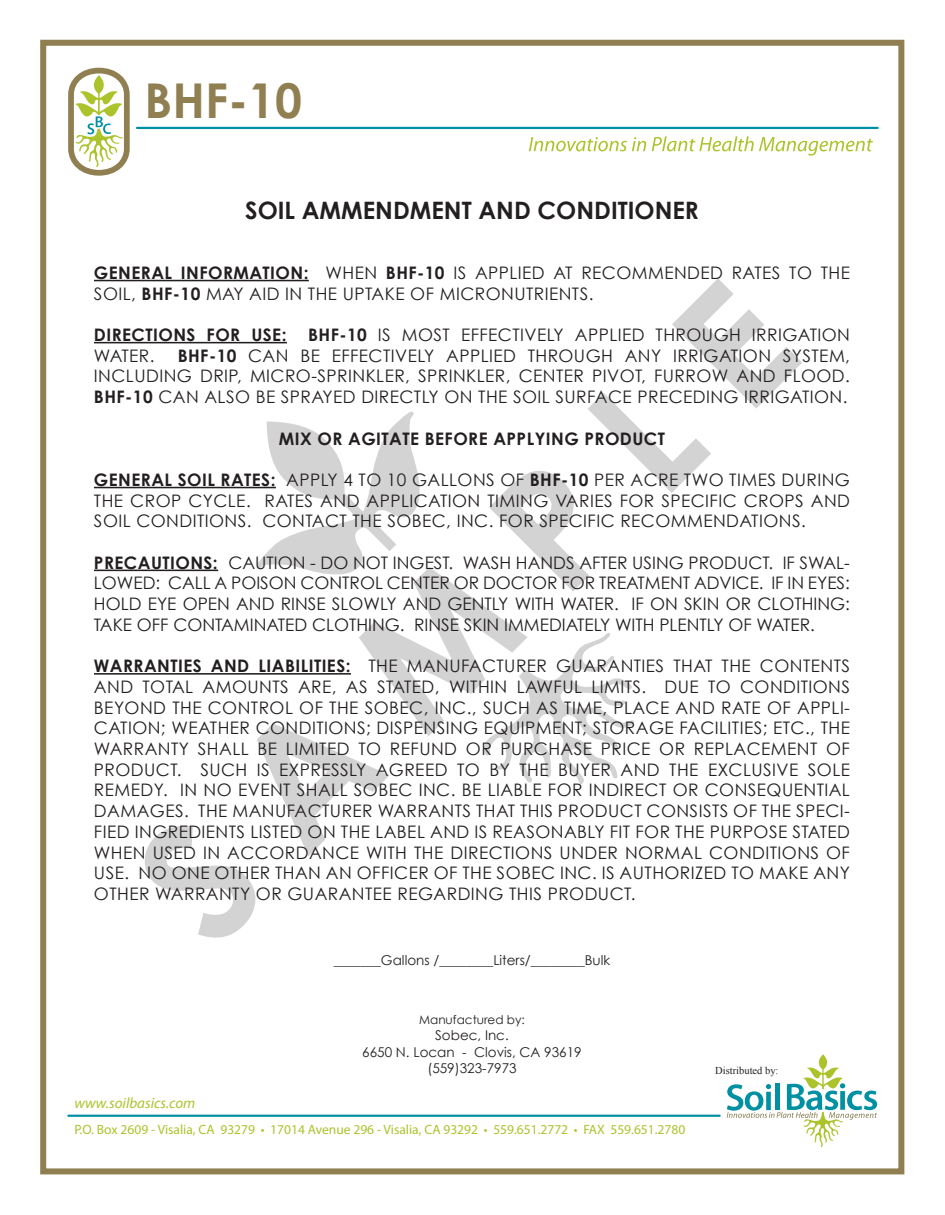
<style>
.page{position:relative;width:945px;height:1215px;background:#fff}
.page>*{position:absolute;margin:0;border:0;box-sizing:border-box;transform-origin:0 0}
.t1{font:700 48px "Century Gothic";color:#8f7f51}
.t2{font:700 24px "Century Gothic";color:#231f20}
.t3{font:17.25px/20.7px "Century Gothic";letter-spacing:.025em;color:#231f20;text-align:justify}
.t4{font:700 17.25px "Century Gothic";letter-spacing:.025em;color:#231f20}
.t5{font:italic 15px "Myriad Pro";color:#acc32b}
.t6{font:13.5px/16.2px "Century Gothic";color:#231f20;text-align:center}
.t7{font:13.5px "Myriad Pro";color:#acc32b}
.t8{font:12px "Century Gothic";color:#231f20}
.t9{font:10.5px "Times New Roman";color:#231f20}
.s1{font-weight:700}
</style>
<div class="page">
<hr style="left:94px;top:280px;width:215px;height:1px;background:#231f20">
<hr style="left:94px;top:342px;width:193px;height:1px;background:#231f20">
<hr style="left:94px;top:487px;width:182px;height:1px;background:#231f20">
<hr style="left:94px;top:570px;width:124px;height:1px;background:#231f20">
<hr style="left:94px;top:673px;width:257px;height:2px;background:#231f20">
<div style="left:40px;top:40px;width:864px;height:1134px;border:6px solid #8f7f51"></div>
<hr style="left:68px;top:1115px;width:652px;height:2px;background:#0090a4">
<svg style="left:529px;top:137px;width:117px;height:14px"></svg>
<svg style="left:652px;top:136px;width:221px;height:20px"></svg>
<svg style="left:68px;top:67px;width:62px;height:109px"></svg>
<svg style="left:727px;top:1054px;width:150px;height:94px"></svg>
<hr style="left:137px;top:127px;width:741px;height:2px;background:#0090a4">
<svg style="left:145px;top:279px;width:657px;height:659px"></svg>
<h1 class="t1" style="left:145px;top:70px;width:159px">BHF-10</h1>
<h2 class="t2" style="left:245px;top:195px;width:455px">SOIL AMMENDMENT AND CONDITIONER</h2>
<p class="t3" style="left:94px;top:262px;width:757px"><span class="s1">GENERAL INFORMATION:</span> WHEN <span class="s1">BHF-10</span> IS APPLIED AT RECOMMENDED RATES TO THE<br>SOIL, <span class="s1">BHF-10</span> MAY AID IN THE UPTAKE OF MICRONUTRIENTS.</p>
<p class="t4" style="left:94px;top:324px;width:194px">DIRECTIONS FOR USE:</p>
<p class="t3" style="left:308px;top:324px;width:543px"><span class="s1">BHF-10</span> IS MOST EFFECTIVELY APPLIED THROUGH IRRIGATION</p>
<p class="t3" style="left:94px;top:345px;width:62px">WATER.</p>
<p class="t3" style="left:94px;top:345px;width:758px;text-indent:84px"><span class="s1">BHF-10</span> CAN BE EFFECTIVELY APPLIED THROUGH ANY IRRIGATION SYSTEM, INCLUDING DRIP, MICRO-SPRINKLER, SPRINKLER, CENTER PIVOT, FURROW AND FLOOD.<br><span class="s1">BHF-10</span> CAN ALSO BE SPRAYED DIRECTLY ON THE SOIL SURFACE PRECEDING IRRIGATION.</p>
<p class="t4" style="left:279px;top:427px;width:388px">MIX OR AGITATE BEFORE APPLYING PRODUCT</p>
<p class="t3" style="left:94px;top:469px;width:758px"><span class="s1">GENERAL SOIL RATES:</span> APPLY 4 TO 10 GALLONS OF <span class="s1">BHF-10</span> PER ACRE TWO TIMES DURING THE CROP CYCLE. RATES AND APPLICATION TIMING VARIES FOR SPECIFIC CROPS AND SOIL CONDITIONS. CONTACT THE SOBEC, INC. FOR SPECIFIC RECOMMENDATIONS.</p>
<p class="t3" style="left:94px;top:552px;width:758px"><span class="s1">PRECAUTIONS:</span> CAUTION - DO NOT INGEST. WASH HANDS AFTER USING PRODUCT. IF SWAL-LOWED: CALL A POISON CONTROL CENTER OR DOCTOR FOR TREATMENT ADVICE. IF IN EYES:<br>HOLD EYE OPEN AND RINSE SLOWLY AND GENTLY WITH WATER. IF ON SKIN OR CLOTHING:<br>TAKE OFF CONTAMINATED CLOTHING. RINSE SKIN IMMEDIATELY WITH PLENTLY OF WATER.</p>
<p class="t3" style="left:94px;top:655px;width:758px"><span class="s1">WARRANTIES AND LIABILITIES:</span> THE MANUFACTURER GUARANTIES THAT THE CONTENTS AND TOTAL AMOUNTS ARE, AS STATED, WITHIN LAWFUL LIMITS. DUE TO CONDITIONS BEYOND THE CONTROL OF THE SOBEC, INC., SUCH AS TIME, PLACE AND RATE OF APPLI-CATION; WEATHER CONDITIONS; DISPENSING EQUIPMENT; STORAGE FACILITIES; ETC., THE WARRANTY SHALL BE LIMITED TO REFUND OR PURCHASE PRICE OR REPLACEMENT OF PRODUCT. SUCH IS EXPRESSLY AGREED TO BY THE BUYER AND THE EXCLUSIVE SOLE REMEDY. IN NO EVENT SHALL SOBEC INC. BE LIABLE FOR INDIRECT OR CONSEQUENTIAL DAMAGES. THE MANUFACTURER WARRANTS THAT THIS PRODUCT CONSISTS OF THE SPECI-FIED INGREDIENTS LISTED ON THE LABEL AND IS REASONABLY FIT FOR THE PURPOSE STATED WHEN USED IN ACCORDANCE WITH THE DIRECTIONS UNDER NORMAL CONDITIONS OF USE. NO ONE OTHER THAN AN OFFICER OF THE SOBEC INC. IS AUTHORIZED TO MAKE ANY OTHER WARRANTY OR GUARANTEE REGARDING THIS PRODUCT.</p>
<p class="t6" style="left:334px;top:952px;width:278px">_______Gallons /________Liters/________Bulk</p>
<p class="t5" style="left:74px;top:1094px;width:122px">www.soilbasics.com</p>
<p class="t8" style="left:419px;top:1013px;width:107px">Manufactured by:</p>
<p class="t6" style="left:362px;top:1027px;width:221px">Sobec, Inc.<br>6650 N. Locan - Clovis, CA 93619 (559)323-7973</p>
<p class="t7" style="left:74px;top:1121px;width:612px">P.O. Box 2609 - Visalia, CA 93279 • 17014 Avenue 296 - Visalia, CA 93292 • 559.651.2772 • FAX 559.651.2780</p>
<p class="t9" style="left:715px;top:1064px;width:65px">Distributed by:</p>
</div>
